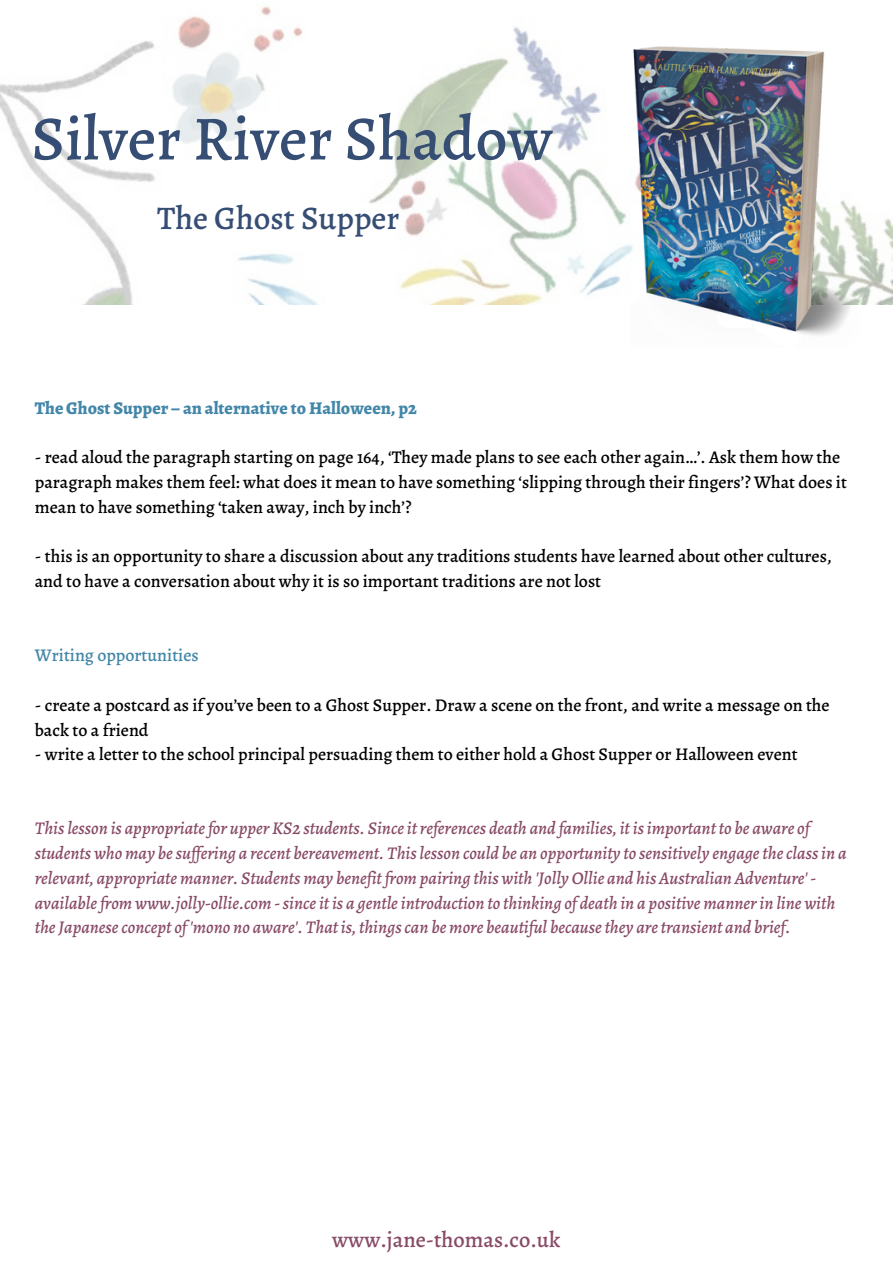
<style>
.page{position:relative;width:893px;height:1264px;background:#fff}
.page>*{position:absolute;margin:0;border:0;box-sizing:border-box;transform-origin:0 0}
.t1{font:500 63px "Alegreya";color:#364d74}
.t2{font:500 33px "Alegreya";color:#364d74}
.t3{font:500 22.35px "Alegreya";color:#884a66}
.t4{font:500 17.85px/24.8px "Alegreya";color:#000}
.t5{font:italic 500 17.85px/24.8px "Alegreya";color:#884a66}
.t6{font:800 17.85px "Alegreya";color:#4286a8}
.t7{font:500 17.85px "Alegreya";color:#4286a8}
</style>
<div class="page">
<img style="left:0;top:6px;width:498px;height:299px">
<img style="left:498px;top:27px;width:394px;height:309px">
<h1 class="t1" style="left:31px;top:95px;width:522px">Silver River Shadow</h1>
<h2 class="t2" style="left:157px;top:195px;width:244px">The Ghost Supper</h2>
<p class="t6" style="left:35px;top:396px;width:383px">The Ghost Supper – an alternative to Halloween, p2</p>
<p class="t4" style="left:35px;top:445px;width:813px">- read aloud the paragraph starting on page 164, ‘They made plans to see each other again…’. Ask them how the paragraph makes them feel: what does it mean to have something ‘slipping through their fingers’? What does it mean to have something ‘taken away, inch by inch’?</p>
<p class="t4" style="left:35px;top:544px;width:798px">- this is an opportunity to share a discussion about any traditions students have learned about other cultures, and to have a conversation about why it is so important traditions are not lost</p>
<p class="t7" style="left:35px;top:643px;width:165px">Writing opportunities</p>
<p class="t4" style="left:35px;top:692px;width:796px">- create a postcard as if you’ve been to a Ghost Supper. Draw a scene on the front, and write a message on the back to a friend</p>
<p class="t4" style="left:35px;top:742px;width:764px">- write a letter to the school principal persuading them to either hold a Ghost Supper or Halloween event</p>
<p class="t5" style="left:35px;top:816px;width:813px">This lesson is appropriatefor upper KS2 students. Since it references death and families, it is important to be aware of students who may be suf ering a recent bereavement. This lesson could be an opportunity to sensitively engage the class in a relevant, appropriate manner. Students may benefit from pairing this with 'Jolly Ollie and his Australian Adventure' - availablefrom www.jolly-ollie.com - since it is a gentle introduction to thinking of death in a positive manner in line with the Japanese concept of 'mono no aware'. That is, things can be more beautiful because they are transient and brief.</p>
<p class="t3" style="left:332px;top:1224px;width:230px">www.jane-thomas.co.uk</p>
</div>
